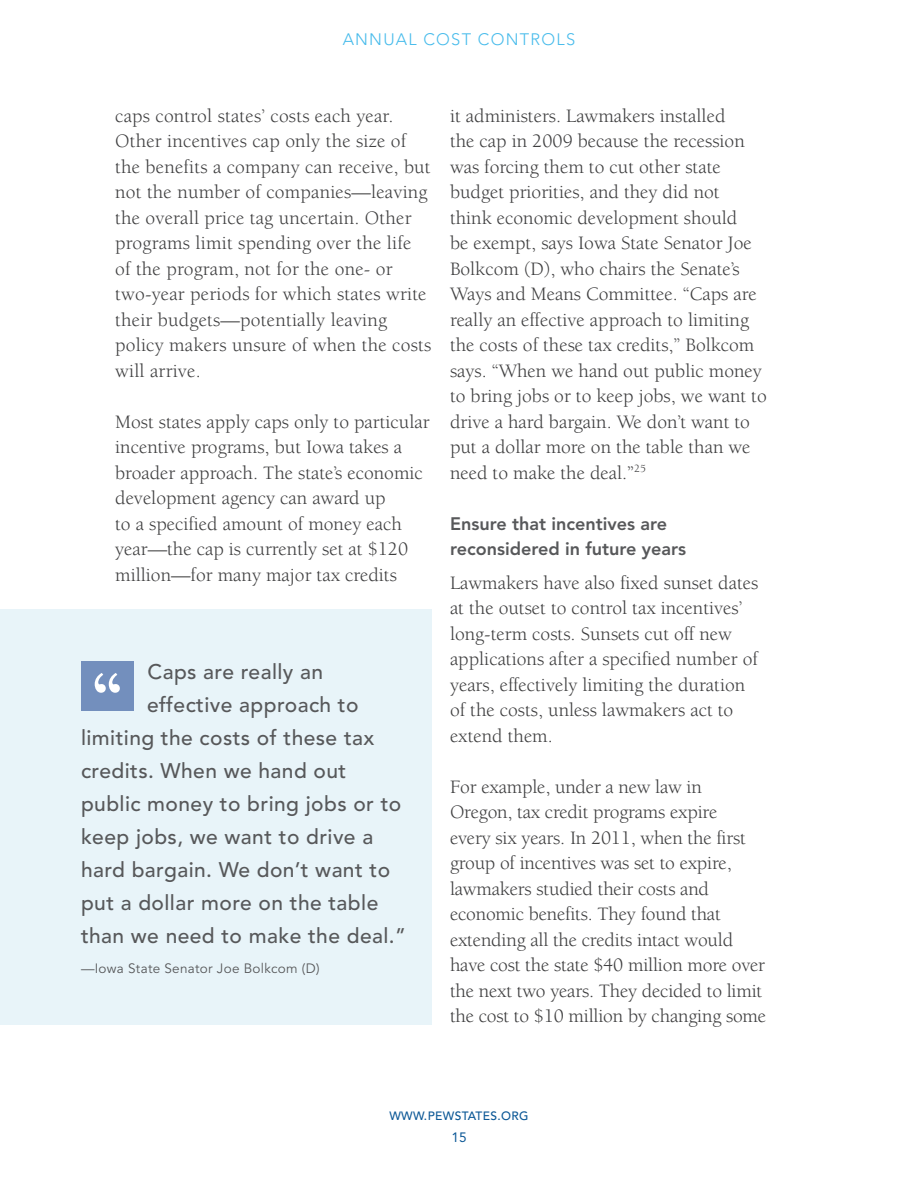
<style>
.page{position:relative;width:918px;height:1188px;background:#fff}
.page>*{position:absolute;margin:0;border:0;box-sizing:border-box;transform-origin:0 0}
.t1{font:900 69.6px "Berkeley Std";color:#fff}
.t2{font:500 21px "Avenir LT Std";letter-spacing:.02em;color:#57585a}
.t3{font:19.5px/25.5px "Berkeley Std";color:#3e3e3f}
.t4{font:800 18px/25.5px "Avenir LT Std";color:#57585a}
.t5{font:300 16.5px "Avenir LT Std";letter-spacing:.075em;color:#47bbeb}
.t6{font:13.5px "Avenir LT Std";letter-spacing:.02em;color:#57585a}
.t7{font:13.5px "Avenir LT Std";color:#0c5896}
.t8{font:500 12px "Avenir LT Std";letter-spacing:.03em;color:#0c5896}
</style>
<div class="page">
<div style="left:0;top:609px;width:432px;height:416px;background:#e8f4f9"></div>
<div style="left:81px;top:661px;width:53px;height:50px;background:#738fbd"></div>
<p class="t5" style="left:343px;top:30px;width:232px">ANNUAL COST CO NTRO LS</p>
<p class="t3" style="left:115px;top:103px;width:318px">caps control states’ costs each year.<br>Other incentives cap only the size of the benefits a company can receive, but not the number of companies—leaving the overall price tag uncertain. Other programs limit spending over the life of the program, not for the one- or two-year periods for which states write their budgets—potentially leaving policy makers unsure of when the costs will arrive.</p>
<p class="t3" style="left:115px;top:409px;width:316px">Most states apply caps only to particular incentive programs, but Iowa takes a broader approach. The state’s economic development agency can award up<br>to a specified amount of money each year—the cap is currently set at $120 million—for many major tax credits</p>
<h1 class="t1" style="left:92px;top:660px;width:32px">“</h1>
<p class="t2" style="left:148px;top:659px;width:177px">Caps are really an</p>
<p class="t2" style="left:147px;top:692px;width:213px">effective approach to</p>
<p class="t2" style="left:81px;top:725px;width:295px">limiting the costs of these tax</p>
<p class="t2" style="left:81px;top:758px;width:267px">credits. When we hand out</p>
<p class="t2" style="left:81px;top:791px;width:322px">public money to bring jobs or to</p>
<p class="t2" style="left:81px;top:824px;width:294px">keep jobs, we want to drive a</p>
<p class="t2" style="left:81px;top:857px;width:311px">hard bargain. We don’t want to</p>
<p class="t2" style="left:81px;top:890px;width:299px">put a dollar more on the table</p>
<p class="t2" style="left:81px;top:923px;width:327px">than we need to make the deal.”</p>
<p class="t6" style="left:81px;top:961px;width:240px">—Iowa State Senator Joe Bolkcom (D)</p>
<p class="t3" style="left:450px;top:103px;width:318px">it administers. Lawmakers installed<br>the cap in 2009 because the recession was forcing them to cut other state budget priorities, and they did not<br>think economic development should<br>be exempt, says Iowa State Senator Joe Bolkcom (D), who chairs the Senate’s Ways and Means Committee. “Caps are really an effective approach to limiting the costs of these tax credits,” Bolkcom says. “When we hand out public money to bring jobs or to keep jobs, we want to drive a hard bargain. We don’t want to put a dollar more on the table than we need to make the deal.”<sup>25</sup></p>
<p class="t4" style="left:450px;top:511px;width:238px">Ensure that incentives are reconsidered in future years</p>
<p class="t3" style="left:450px;top:570px;width:310px">Lawmakers have also fixed sunset dates at the outset to control tax incentives’ long-term costs. Sunsets cut off new applications after a specified number of years, effectively limiting the duration of the costs, unless lawmakers act to extend them.</p>
<p class="t3" style="left:450px;top:774px;width:318px">For example, under a new law in Oregon, tax credit programs expire<br>every six years. In 2011, when the first group of incentives was set to expire, lawmakers studied their costs and economic benefits. They found that extending all the credits intact would have cost the state $40 million more over the next two years. They decided to limit the cost to $10 million by changing some</p>
<p class="t8" style="left:389px;top:1109px;width:141px">WWW.pewSTATES.org</p>
<p class="t7" style="left:451px;top:1130px;width:17px">15</p>
</div>
